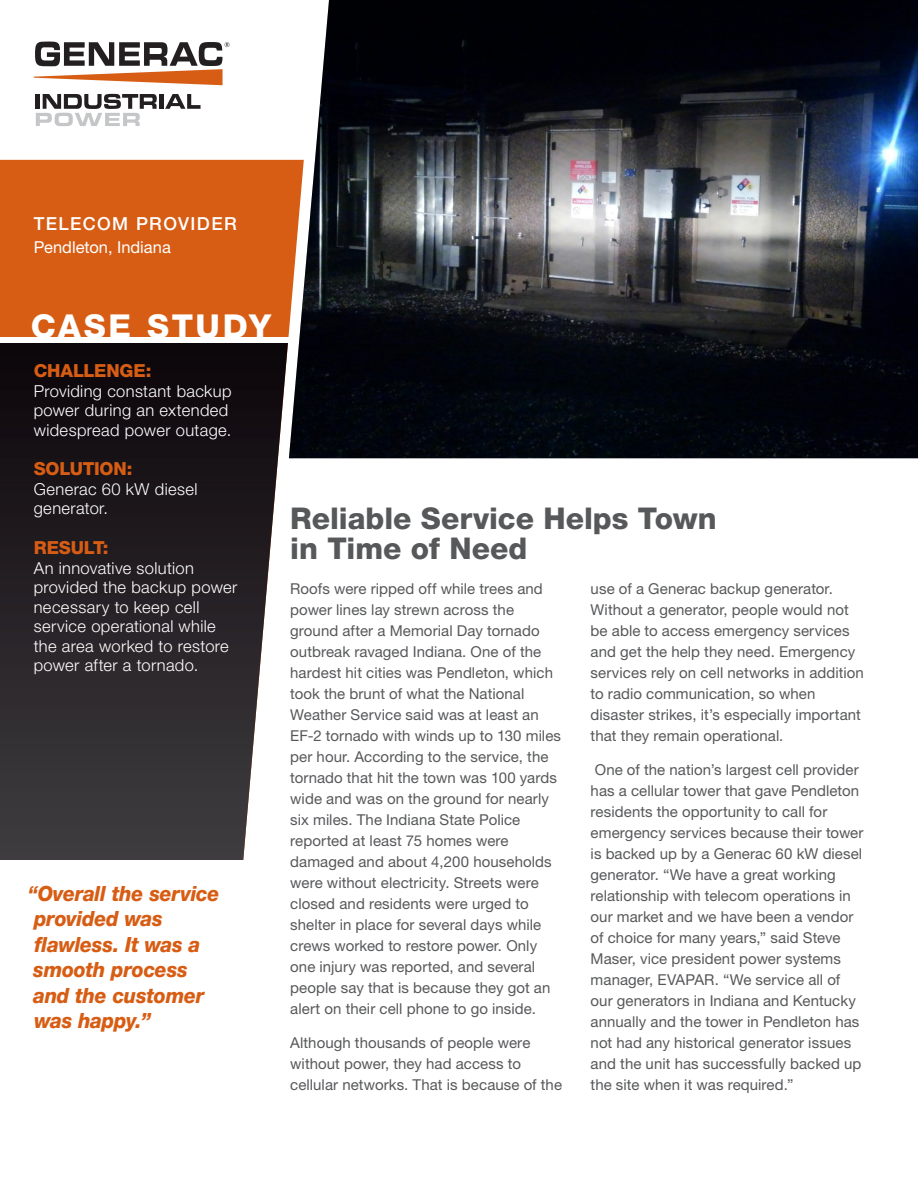
<style>
.page{position:relative;width:918px;height:1188px;background:#fff}
.page>*{position:absolute;margin:0;border:0;box-sizing:border-box;transform-origin:0 0}
.t1{font:800 33px "Helvetica Neue LT Std";letter-spacing:.075em;color:#fff}
.body_headline{font:800 30px/30px "Helvetica Neue LT Std";color:#57585a}
.t2{font:italic 800 21px/25.5px "Helvetica Neue LT Std";letter-spacing:-.01em;color:#d75d14;scale:.94 1}
.Sidebar_header{font:800 18px "Helvetica Neue LT Std";letter-spacing:-.01em;color:#d75d14}
.top_sidebar_titel{font:500 18px "Helvetica Neue LT Std";letter-spacing:.075em;color:#fff}
.sidebar_text{font:300 16.5px/19.5px "Helvetica Neue LT Std";letter-spacing:.02em;color:#fff}
.top_sidebar_location{font:16.5px "Helvetica Neue LT Std";color:#fff}
.t3{font:15px/21px "Helvetica Neue LT Std";letter-spacing:.005em;color:#57585a}
</style>
<div class="page">
<div style="left:0;top:160px;width:304px;height:299px;background:#d75d14"></div>
<svg style="left:0;top:343px;width:288px;height:517px;background:#353135"></svg>
<img style="left:289px;top:0;width:629px;height:458px">
<div style="left:0;top:338px;width:290px;height:5px;background:#fff"></div>
<svg style="left:34px;top:42px;width:195px;height:43px"></svg>
<svg style="left:36px;top:94px;width:121px;height:32px"></svg>
<hr style="left:159px;top:94px;width:4px;height:15px;background:#231f20">
<svg style="left:165px;top:94px;width:36px;height:15px"></svg>
<p class="top_sidebar_titel" style="left:34px;top:213px;width:205px">TELECOM PROVIDER</p>
<p class="top_sidebar_location" style="left:34px;top:237px;width:139px">Pendleton, Indiana</p>
<p class="t1" style="left:31px;top:306px;width:242px">CASE STUDY</p>
<p class="Sidebar_header" style="left:34px;top:360px;width:119px">CHALLENGE:</p>
<p class="sidebar_text" style="left:34px;top:381px;width:199px">Providing constant backup power during an extended widespread power outage.</p>
<p class="Sidebar_header" style="left:34px;top:458px;width:100px">SOLUTION:</p>
<p class="sidebar_text" style="left:34px;top:479px;width:165px">Generac 60 kW diesel generator.</p>
<p class="Sidebar_header" style="left:34px;top:537px;width:76px">RESULT:</p>
<p class="sidebar_text" style="left:34px;top:558px;width:205px">An innovative solution provided the backup power necessary to keep cell service operational while the area worked to restore power after a tornado.</p>
<p class="t2" style="left:28px;top:880px;width:205px">“Overall the service provided was flawless. It was a smooth process and the customer was happy.”</p>
<p class="body_headline" style="left:290px;top:503px;width:428px">Reliable Service Helps Town in Time of Need</p>
<p class="t3" style="left:290px;top:578px;width:272px">Roofs were ripped off while trees and power lines lay strewn across the ground after a Memorial Day tornado outbreak ravaged Indiana. One of the hardest hit cities was Pendleton, which took the brunt of what the National Weather Service said was at least an EF-2 tornado with winds up to 130 miles per hour. According to the service, the tornado that hit the town was 100 yards wide and was on the ground for nearly six miles. The Indiana State Police reported at least 75 homes were damaged and about 4,200 households were without electricity. Streets were closed and residents were urged to shelter in place for several days while crews worked to restore power. Only one injury was reported, and several people say that is because they got an alert on their cell phone to go inside.</p>
<p class="t3" style="left:290px;top:1032px;width:273px">Although thousands of people were without power, they had access to cellular networks. That is because of the</p>
<p class="t3" style="left:591px;top:578px;width:275px">use of a Generac backup generator.<br>Without a generator, people would not be able to access emergency services and get the help they need. Emergency services rely on cell networks in addition to radio communication, so when disaster strikes, it’s especially important that they remain operational.</p>
<p class="t3" style="left:591px;top:759px;width:274px">One of the nation’s largest cell provider has a cellular tower that gave Pendleton residents the opportunity to call for emergency services because their tower is backed up by a Generac 60 kW diesel generator. “We have a great working relationship with telecom operations in our market and we have been a vendor of choice for many years,” said Steve Maser, vice president power systems manager, EVAPAR. “We service all of our generators in Indiana and Kentucky annually and the tower in Pendleton has not had any historical generator issues and the unit has successfully backed up the site when it was required.”</p>
</div>
